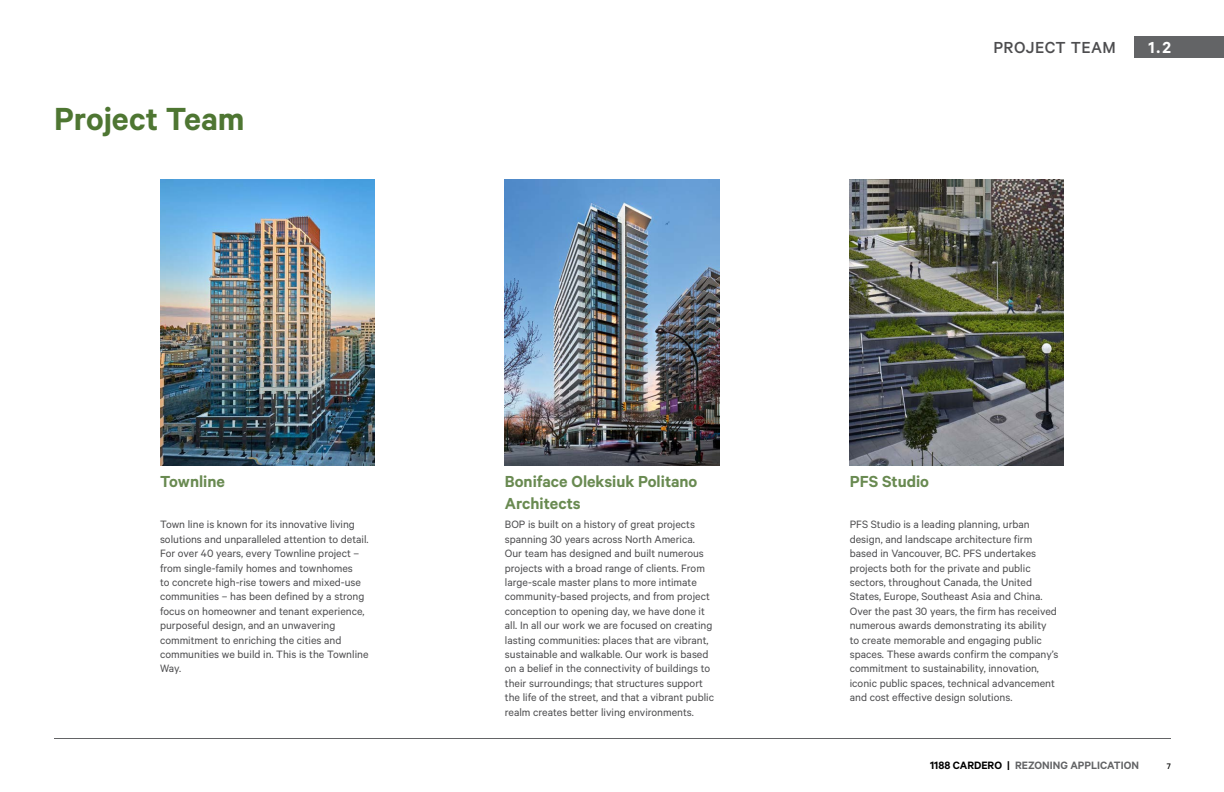
<style>
.page{position:relative;width:1224px;height:792px;background:#fff}
.page>*{position:absolute;margin:0;border:0;box-sizing:border-box;transform-origin:0 0}
.t1{font:600 36px "Calibre";color:#4e7632}
.t2{font:600 18px/21.6px "Calibre";color:#698a51}
.t3{font:500 18px "Calibre";letter-spacing:.025em;color:#4d4d4f}
.t4{font:600 18px "Calibre";color:#fff}
.t5{font:12px/14.4px "Calibre";color:#4d4d4f}
.t6{font:600 12px "Calibre";color:#636466}
.t7{font:500 9px "Calibre";color:#000}
.s1{color:#000}
</style>
<div class="page">
<div style="left:1134px;top:36px;width:90px;height:22px;background:#636466"></div>
<hr style="left:54px;top:738px;width:1117px;height:1px;background:#636466">
<img style="left:505px;top:179px;width:214px;height:287px">
<img style="left:850px;top:179px;width:214px;height:286px">
<img style="left:160px;top:179px;width:214px;height:287px">
<h1 class="t1" style="left:54px;top:98px;width:192px">Project Team</h1>
<h2 class="t3" style="left:993px;top:37px;width:124px">PROJECT TEAM</h2>
<h2 class="t4" style="left:1149px;top:36px;width:24px">1.2</h2>
<h2 class="t2" style="left:160px;top:470px;width:66px">Townline</h2>
<h2 class="t2" style="left:505px;top:470px;width:194px">Boniface Oleksiuk Politano<br>Architects</h2>
<h2 class="t2" style="left:850px;top:470px;width:81px">PFS Studio</h2>
<p class="t5" style="left:160px;top:517px;width:210px">Town line is known for its innovative living solutions and unparalleled attention to detail.<br>For over 40 years, every Townline project – from single-family homes and townhomes<br>to concrete high-rise towers and mixed-use communities – has been defined by a strong focus on homeowner and tenant experience, purposeful design, and an unwavering commitment to enriching the cities and communities we build in. This is the Townline Way.</p>
<p class="t5" style="left:505px;top:517px;width:211px">BOP is built on a history of great projects spanning 30 years across North America.<br>Our team has designed and built numerous projects with a broad range of clients. From large-scale master plans to more intimate community-based projects, and from project conception to opening day, we have done it all. In all our work we are focused on creating lasting communities: places that are vibrant, sustainable and walkable. Our work is based on a belief in the connectivity of buildings to their surroundings; that structures support the life of the street, and that a vibrant public realm creates better living environments.</p>
<p class="t5" style="left:850px;top:517px;width:210px">PFS Studio is a leading planning, urban design, and landscape architecture firm based in Vancouver, BC. PFS undertakes projects both for the private and public sectors, throughout Canada, the United States, Europe, Southeast Asia and China.<br>Over the past 30 years, the firm has received numerous awards demonstrating its ability to create memorable and engaging public spaces. These awards confirm the company’s commitment to sustainability, innovation, iconic public spaces, technical advancement and cost effective design solutions.</p>
<p class="t6" style="left:930px;top:758px;width:210px"><span class="s1">1188 CARDERO |</span> REZONING APPLICATION</p>
<p class="t7" style="left:1167px;top:761px;width:6px">7</p>
</div>
